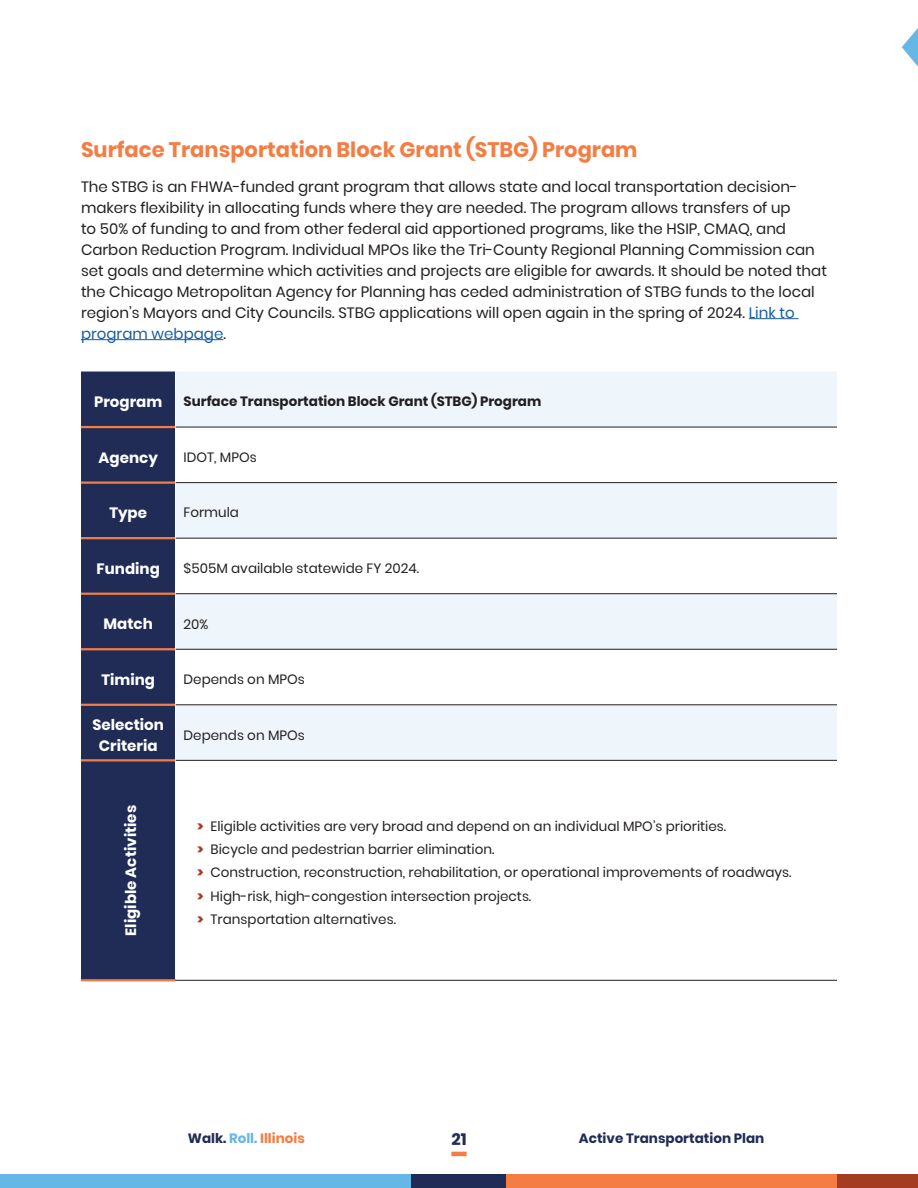
<style>
.page{position:relative;width:918px;height:1188px;background:#fff}
.page>*{position:absolute;margin:0;border:0;box-sizing:border-box;transform-origin:0 0}
.t1{font:700 21px "Poppins";color:#f47d44}
.t2{font:700 16.5px "Poppins";color:#202c55}
.Body{font:15px/21px "Poppins";color:#231f20}
.Table_Header{font:700 15px/21px "Poppins";color:#fff;text-align:center}
.Table_entry{font:13.5px "Poppins";color:#231f20}
.Table_entry-2{font:700 13.5px "Poppins";color:#231f20}
.t3{font:700 13.5px "Poppins";color:#202c55}
.t4{font:700 13.5px "Poppins";color:#f47d44}
.s1{color:#175d9e}
.s2{font-weight:800;color:#a53c22}
.s3{color:#202c55}
.s4{color:#65b7e6}
</style>
<div class="page">
<div style="left:506px;top:1174px;width:331px;height:14px;background:#f47d44"></div>
<div style="left:0;top:1174px;width:412px;height:14px;background:#65b7e6"></div>
<div style="left:837px;top:1174px;width:81px;height:14px;background:#a53c22"></div>
<hr style="left:451px;top:1152px;width:16px;height:4px;background:#f47d44">
<div style="left:412px;top:1174px;width:94px;height:14px;background:#202c55"></div>
<svg style="left:902px;top:28px;width:16px;height:39px"></svg>
<hr style="left:749px;top:318px;width:50px;height:1px;background:#175d9e">
<hr style="left:81px;top:339px;width:142px;height:1px;background:#175d9e">
<div style="left:81px;top:372px;width:94px;height:607px;background:#202c55"></div>
<svg style="left:176px;top:372px;width:661px;height:388px;fill:#eef6fc"></svg>
<hr style="left:81px;top:426px;width:94px;height:2px;background:#f47d44">
<hr style="left:81px;top:593px;width:94px;height:2px;background:#f47d44">
<hr style="left:81px;top:648px;width:94px;height:2px;background:#f47d44">
<hr style="left:81px;top:704px;width:94px;height:2px;background:#f47d44">
<hr style="left:81px;top:759px;width:94px;height:2px;background:#f47d44">
<hr style="left:81px;top:979px;width:95px;height:2px;background:#f47d44">
<hr style="left:176px;top:593px;width:661px;height:1px;background:#231f20">
<hr style="left:176px;top:649px;width:661px;height:1px;background:#231f20">
<hr style="left:176px;top:705px;width:661px;height:1px;background:#231f20">
<hr style="left:176px;top:760px;width:661px;height:1px;background:#231f20">
<hr style="left:176px;top:980px;width:661px;height:1px;background:#231f20">
<hr style="left:176px;top:427px;width:661px;height:1px;background:#231f20">
<hr style="left:176px;top:482px;width:661px;height:1px;background:#231f20">
<hr style="left:176px;top:538px;width:661px;height:1px;background:#231f20">
<hr style="left:81px;top:481px;width:94px;height:3px;background:#f47d44">
<hr style="left:81px;top:537px;width:94px;height:2px;background:#f47d44">
<h3 class="t1" style="left:81px;top:138px;width:558px">Surface Transportation Block Grant (STBG) Program</h3>
<p class="Body" style="left:81px;top:176px;width:748px">The STBG is an FHWA-funded grant program that allows state and local transportation decision&shy;makers flexibility in allocating funds where they are needed. The program allows transfers of up<br>to 50% of funding to and from other federal aid apportioned programs, like the HSIP, CMAQ, and Carbon Reduction Program. Individual MPOs like the Tri-County Regional Planning Commission can set goals and determine which activities and projects are eligible for awards. It should be noted that the Chicago Metropolitan Agency for Planning has ceded administration of STBG funds to the local region’s Mayors and City Councils. STBG applications will open again in the spring of 2024. <span class="s1">Link to program webpage</span>.</p>
<p class="Table_Header" style="left:94px;top:391px;width:70px">Program</p>
<p class="Table_entry-2" style="left:184px;top:394px;width:359px">Surface Transportation Block Grant (STBG) Program</p>
<p class="Table_Header" style="left:99px;top:447px;width:61px">Agency</p>
<p class="Table_entry" style="left:184px;top:449px;width:75px">IDOT, MPOs</p>
<p class="Table_Header" style="left:109px;top:503px;width:39px">Type</p>
<p class="Table_entry" style="left:184px;top:505px;width:57px">Formula</p>
<p class="Table_Header" style="left:97px;top:558px;width:65px">Funding</p>
<p class="Table_entry" style="left:184px;top:560px;width:237px">$505M available statewide FY 2024.</p>
<p class="Table_Header" style="left:104px;top:614px;width:51px">Match</p>
<p class="Table_entry" style="left:184px;top:616px;width:26px">20%</p>
<p class="Table_Header" style="left:101px;top:669px;width:55px">Timing</p>
<p class="Table_entry" style="left:184px;top:672px;width:123px">Depends on MPOs</p>
<p class="Table_Header" style="left:93px;top:714px;width:73px">Selection<br>Criteria</p>
<p class="Table_entry" style="left:184px;top:727px;width:123px">Depends on MPOs</p>
<p class="Table_Header" style="left:120px;top:936px;width:132px;rotate:-90deg">Eligible Activities</p>
<p class="Table_entry" style="left:197px;top:818px;width:531px"><span class="s2">&gt;</span> Eligible activities are very broad and depend on an individual MPO’s priorities.</p>
<p class="Table_entry" style="left:197px;top:841px;width:299px"><span class="s2">&gt;</span> Bicycle and pedestrian barrier elimination.</p>
<p class="Table_entry" style="left:197px;top:865px;width:596px"><span class="s2">&gt;</span> Construction, reconstruction, rehabilitation, or operational improvements of roadways.</p>
<p class="Table_entry" style="left:197px;top:888px;width:336px"><span class="s2">&gt;</span> High-risk, high-congestion intersection projects.</p>
<p class="Table_entry" style="left:197px;top:912px;width:200px"><span class="s2">&gt;</span> Transportation alternatives.</p>
<p class="t4" style="left:188px;top:1131px;width:118px"><span class="s3">Walk.</span> <span class="s4">Roll.</span> Illinois</p>
<p class="t2" style="left:451px;top:1130px;width:17px">21</p>
<p class="t3" style="left:579px;top:1131px;width:187px">Active Transportation Plan</p>
</div>
